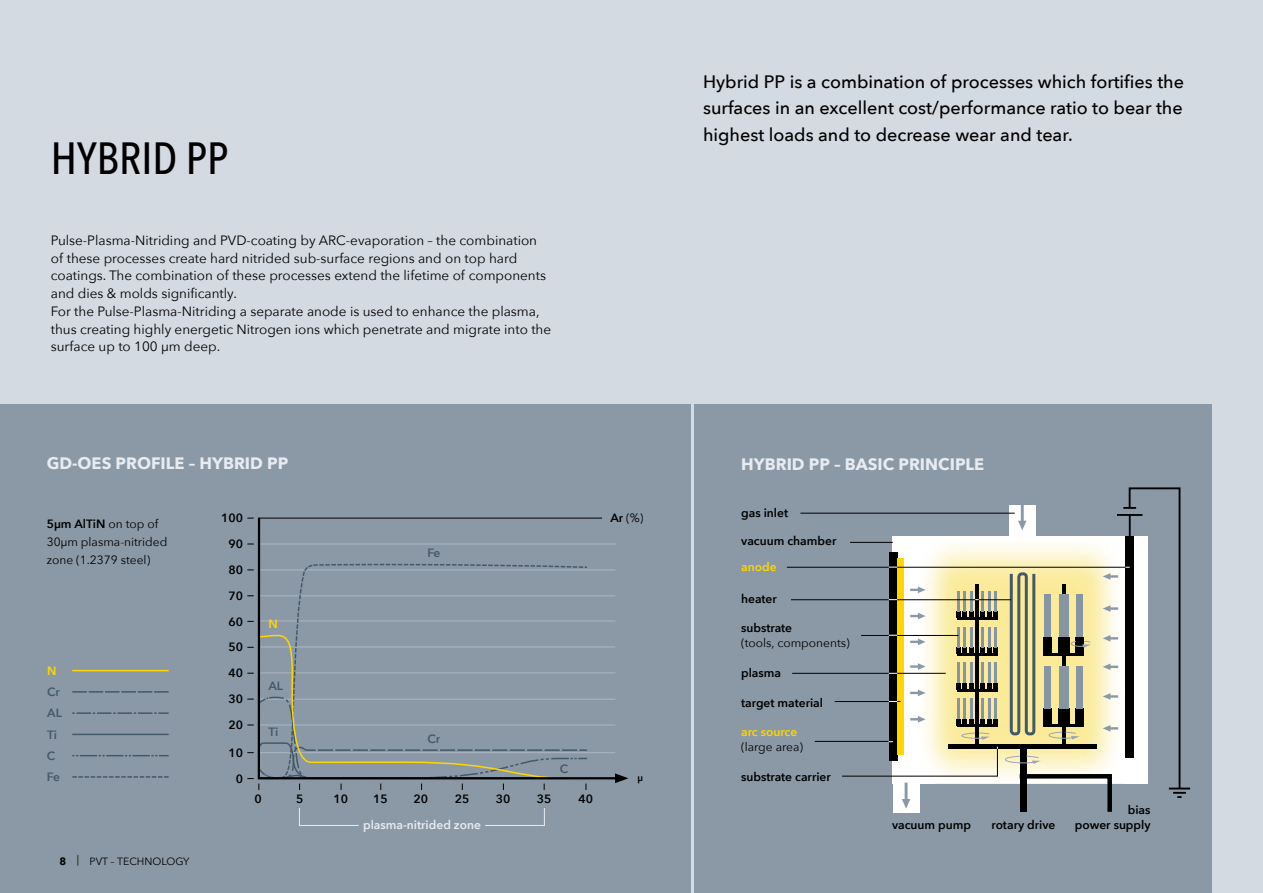
<style>
.page{position:relative;width:1263px;height:893px;background:#d4dae1}
.page>*{position:absolute;margin:0;border:0;box-sizing:border-box;transform-origin:0 0}
.t1{font:500 45px "Avenir Next Condensed";color:#000}
.t2{font:500 18px/26.2px "Avenir Next";color:#000;text-align:justify}
.t3{font:700 16.5px "Avenir Next";color:#e8ebf0}
.t4{font:13.5px/17.7px "Avenir Next";color:#000}
.t5{font:600 12px/15px "Avenir Next";color:#000;text-align:right}
.t6{font:12px/17.7px "Avenir Next";color:#000}
.t7{font:600 12px "Avenir Next";color:#e8ebf0}
.t8{font:600 12px "Avenir Next";letter-spacing:-.005em;color:#43596a}
.t9{font:600 12px "Avenir Next";color:#ffd600}
.t10{font:10.5px "Avenir Next";color:#000}
.t11{font:600 9.75px "Avenir Next";color:#000}
.s1{font-weight:600}
.s2{font-weight:700}
</style>
<div class="page">
<div style="left:0;top:404px;width:690px;height:489px;background:#8b99a7"></div>
<div style="left:694px;top:404px;width:518px;height:489px;background:#8b99a7"></div>
<svg style="left:485px;top:808px;width:60px;height:18px"></svg>
<svg style="left:299px;top:808px;width:60px;height:18px"></svg>
<hr style="left:72px;top:670px;width:97px;height:1px;background:#ffd600">
<svg style="left:72px;top:691px;width:97px;height:2px"></svg>
<svg style="left:72px;top:712px;width:97px;height:2px"></svg>
<hr style="left:72px;top:734px;width:97px;height:1px;background:#43596a">
<svg style="left:72px;top:755px;width:97px;height:1px"></svg>
<svg style="left:72px;top:776px;width:97px;height:2px"></svg>
<svg style="left:257px;top:517px;width:358px;height:263px"></svg>
<svg style="left:615px;top:773px;width:13px;height:10px"></svg>
<hr style="left:800px;top:513px;width:215px;height:1px;background:#000">
<hr style="left:787px;top:567px;width:338px;height:1px;background:#000">
<hr style="left:791px;top:599px;width:220px;height:1px;background:#000">
<hr style="left:792px;top:673px;width:154px;height:1px;background:#000">
<hr style="left:815px;top:741px;width:74px;height:1px;background:#000">
<hr style="left:835px;top:701px;width:65px;height:1px;background:#000">
<svg style="left:841px;top:487px;width:349px;height:326px"></svg>
<h1 class="t1" style="left:51px;top:131px;width:179px">HYBRID PP</h1>
<p class="t4" style="left:51px;top:231px;width:502px">Pulse-Plasma-Nitriding and PVD-coating by ARC-evaporation – the combination of these processes create hard nitrided sub-surface regions and on top hard coatings. The combination of these processes extend the lifetime of components and dies &amp; molds significantly.<br>For the Pulse-Plasma-Nitriding a separate anode is used to enhance the plasma, thus creating highly energetic Nitrogen ions which penetrate and migrate into the surface up to 100 μm deep.</p>
<p class="t3" style="left:47px;top:449px;width:243px">GD-OES PROFILE – HYBRID PP</p>
<p class="t6" style="left:47px;top:515px;width:122px"><span class="s1">5µm AlTiN</span> on top of<br>30µm plasma-nitrided zone (1.2379 steel)</p>
<p class="t5" style="left:221px;top:510px;width:23px">100</p>
<p class="t5" style="left:229px;top:536px;width:16px">90</p>
<p class="t5" style="left:229px;top:562px;width:16px">80</p>
<p class="t5" style="left:229px;top:588px;width:16px">70</p>
<p class="t5" style="left:229px;top:614px;width:16px">60</p>
<p class="t9" style="left:268px;top:614px;width:11px">N</p>
<p class="t5" style="left:229px;top:639px;width:16px">50</p>
<p class="t9" style="left:47px;top:661px;width:11px">N</p>
<p class="t5" style="left:229px;top:665px;width:16px">40</p>
<p class="t8" style="left:47px;top:681px;width:14px">Cr</p>
<p class="t5" style="left:229px;top:691px;width:16px">30</p>
<p class="t8" style="left:268px;top:676px;width:16px">AL</p>
<p class="t8" style="left:47px;top:703px;width:16px">AL</p>
<p class="t5" style="left:229px;top:717px;width:16px">20</p>
<p class="t8" style="left:47px;top:724px;width:11px">Ti</p>
<p class="t8" style="left:268px;top:721px;width:11px">Ti</p>
<p class="t8" style="left:47px;top:746px;width:10px">C</p>
<p class="t5" style="left:229px;top:745px;width:16px">10</p>
<p class="t8" style="left:47px;top:766px;width:15px">Fe</p>
<p class="t5" style="left:236px;top:771px;width:9px">0</p>
<p class="t8" style="left:427px;top:543px;width:15px">Fe</p>
<p class="t8" style="left:427px;top:728px;width:14px">Cr</p>
<p class="t8" style="left:560px;top:759px;width:10px">C</p>
<p class="t5" style="left:254px;top:791px;width:9px">0</p>
<p class="t5" style="left:296px;top:791px;width:9px">5</p>
<p class="t5" style="left:334px;top:791px;width:16px">10</p>
<p class="t5" style="left:373px;top:791px;width:16px">15</p>
<p class="t5" style="left:414px;top:791px;width:16px">20</p>
<p class="t5" style="left:455px;top:791px;width:16px">25</p>
<p class="t5" style="left:496px;top:791px;width:16px">30</p>
<p class="t5" style="left:537px;top:791px;width:16px">35</p>
<p class="t5" style="left:578px;top:791px;width:16px">40</p>
<p class="t10" style="left:60px;top:852px;width:131px"><span class="s2">8</span> | PVT – TECHNOLOGY</p>
<p class="t7" style="left:363px;top:815px;width:119px">plasma-nitrided zone</p>
<p class="t6" style="left:610px;top:508px;width:35px"><span class="s1">Ar</span> (%)</p>
<p class="t11" style="left:637px;top:769px;width:7px">µ</p>
<h2 class="t2" style="left:703px;top:68px;width:483px">Hybrid PP is a combination of processes which fortifies the surfaces in an excellent cost/performance ratio to bear the highest loads and to decrease wear and tear.</h2>
<p class="t3" style="left:741px;top:450px;width:245px">HYBRID PP – BASIC PRINCIPLE</p>
<p class="t5" style="left:741px;top:505px;width:48px">gas inlet</p>
<p class="t5" style="left:741px;top:533px;width:97px">vacuum chamber</p>
<p class="t9" style="left:741px;top:556px;width:37px">anode</p>
<p class="t5" style="left:741px;top:591px;width:37px">heater</p>
<p class="t5" style="left:741px;top:620px;width:52px">substrate</p>
<p class="t6" style="left:741px;top:634px;width:110px">(tools, components)</p>
<p class="t5" style="left:741px;top:665px;width:42px">plasma</p>
<p class="t5" style="left:741px;top:694px;width:83px">target material</p>
<p class="t9" style="left:741px;top:722px;width:58px">arc source</p>
<p class="t6" style="left:741px;top:738px;width:63px">(large area)</p>
<p class="t5" style="left:741px;top:769px;width:91px">substrate carrier</p>
<p class="t5" style="left:892px;top:817px;width:81px">vacuum pump</p>
<p class="t5" style="left:991px;top:817px;width:65px">rotary drive</p>
<p class="t5" style="left:1075px;top:802px;width:77px">bias<br>power supply</p>
</div>
